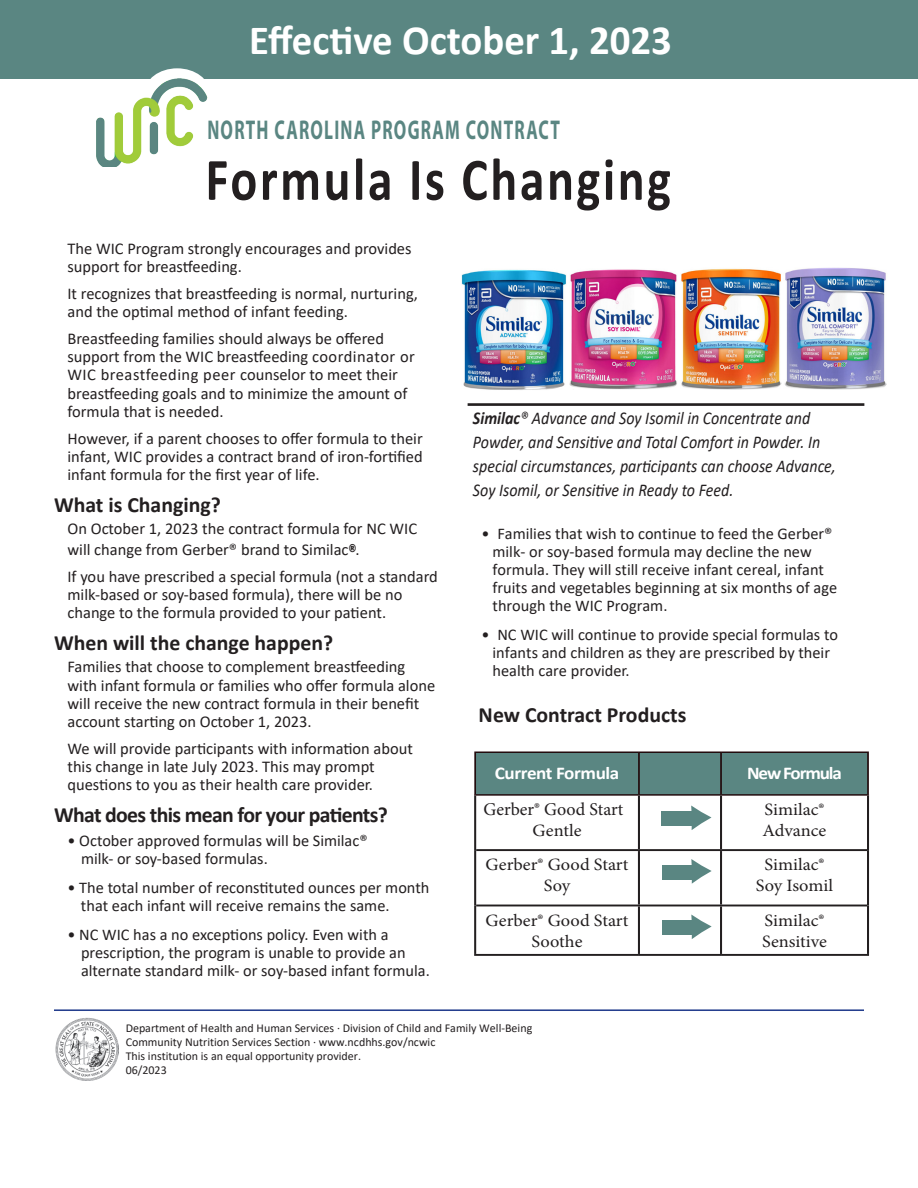
<style>
.page{position:relative;width:918px;height:1188px;background:#fff}
.page>*{position:absolute;margin:0;border:0;box-sizing:border-box;transform-origin:0 0}
.t1{font:700 60.75px "Calibri";letter-spacing:.05em;color:#231f20;scale:.83 1}
.t2{font:700 41.7px "Calibri";color:#fff}
.t3{font:700 27.15px "Myriad Pro";letter-spacing:.07em;color:#5a8682;scale:.64 1}
.Subhead{font:700 21.75px "Calibri";color:#231f20}
.Subhead-2{font:700 21.75px "Calibri";letter-spacing:-.03em;color:#231f20}
.bullet{font:700 21.75px "Calibri";color:#231f20}
.t4{font:italic 18px/24px "Calibri";color:#231f20;scale:.89 1}
.Subhead-3{font:700 18px "Calibri";letter-spacing:-.03em;color:#fff;scale:1.06 1}
.t5{font:18px "Minion Pro";letter-spacing:.005em;color:#231f20}
.t6{font:17.25px "Minion Pro";color:#231f20;scale:1.06 1}
.new_body{font:16.5px/18.3px "Calibri";color:#231f20}
.t7{font:16.35px/18.1px "Calibri";color:#231f20}
.t8{font:12px/14px "Calibri";color:#231f20}
.s1{font-weight:700}
</style>
<div class="page">
<div style="left:0;top:0;width:918px;height:79px;background:#5a8682"></div>
<div style="left:145px;top:68px;width:65px;height:49px;background:#fff;border-radius:50%"></div>
<img style="left:56px;top:1017px;width:63px;height:63px">
<img style="left:97px;top:79px;width:110px;height:88px">
<hr style="left:54px;top:1009px;width:810px;height:2px;background:#253f8e">
<hr style="left:468px;top:403px;width:396px;height:3px;background:#231f20">
<img style="left:681px;top:267px;width:206px;height:123px">
<img style="left:569px;top:269px;width:108px;height:120px">
<img style="left:462px;top:269px;width:104px;height:121px">
<div style="left:476px;top:753px;width:391px;height:41px;background:#5a8682"></div>
<hr style="left:474px;top:796px;width:2px;height:54px;background:#231f20">
<hr style="left:638px;top:796px;width:2px;height:53px;background:#231f20">
<hr style="left:720px;top:796px;width:2px;height:53px;background:#231f20">
<hr style="left:867px;top:796px;width:2px;height:54px;background:#231f20">
<hr style="left:474px;top:850px;width:2px;height:56px;background:#231f20">
<hr style="left:638px;top:851px;width:2px;height:54px;background:#231f20">
<hr style="left:720px;top:851px;width:2px;height:54px;background:#231f20">
<hr style="left:867px;top:850px;width:2px;height:56px;background:#231f20">
<hr style="left:474px;top:906px;width:2px;height:48px;background:#231f20">
<hr style="left:638px;top:906px;width:2px;height:48px;background:#231f20">
<hr style="left:720px;top:906px;width:2px;height:48px;background:#231f20">
<hr style="left:867px;top:906px;width:2px;height:48px;background:#231f20">
<hr style="left:476px;top:849px;width:163px;height:2px;background:#231f20">
<hr style="left:639px;top:849px;width:82px;height:2px;background:#231f20">
<hr style="left:721px;top:849px;width:146px;height:2px;background:#231f20">
<hr style="left:476px;top:905px;width:163px;height:1px;background:#231f20">
<hr style="left:639px;top:905px;width:82px;height:1px;background:#231f20">
<hr style="left:721px;top:905px;width:146px;height:1px;background:#231f20">
<hr style="left:474px;top:954px;width:165px;height:2px;background:#231f20">
<hr style="left:639px;top:954px;width:82px;height:2px;background:#231f20">
<hr style="left:721px;top:954px;width:148px;height:2px;background:#231f20">
<hr style="left:474px;top:751px;width:165px;height:2px;background:#220b0d">
<hr style="left:639px;top:751px;width:82px;height:2px;background:#220b0d">
<hr style="left:721px;top:751px;width:148px;height:2px;background:#220b0d">
<hr style="left:474px;top:794px;width:165px;height:2px;background:#220b0d">
<hr style="left:639px;top:794px;width:82px;height:2px;background:#220b0d">
<hr style="left:721px;top:794px;width:148px;height:2px;background:#220b0d">
<hr style="left:474px;top:753px;width:2px;height:41px;background:#220b0d">
<hr style="left:638px;top:753px;width:2px;height:41px;background:#220b0d">
<hr style="left:720px;top:753px;width:2px;height:41px;background:#220b0d">
<hr style="left:867px;top:753px;width:2px;height:41px;background:#220b0d">
<svg style="left:691px;top:806px;width:20px;height:24px"></svg>
<div style="left:662px;top:811px;width:33px;height:15px;background:#5a8682"></div>
<svg style="left:691px;top:859px;width:21px;height:25px"></svg>
<div style="left:662px;top:865px;width:33px;height:14px;background:#5a8682"></div>
<svg style="left:691px;top:915px;width:21px;height:24px"></svg>
<div style="left:662px;top:920px;width:33px;height:15px;background:#5a8682"></div>
<p class="t2" style="left:249px;top:11px;width:424px">Effective October 1, 2023</p>
<p class="t3" style="left:207px;top:113px;width:552px">NORTH CAROLINA PROGRAM CONTRACT</p>
<p class="t1" style="left:205px;top:137px;width:562px">Formula Is Changing</p>
<p class="new_body" style="left:68px;top:239px;width:346px">The WIC Program strongly encourages and provides support for breastfeeding.</p>
<p class="new_body" style="left:68px;top:284px;width:352px">It recognizes that breastfeeding is normal, nurturing, and the optimal method of infant feeding.</p>
<p class="new_body" style="left:68px;top:329px;width:349px">Breastfeeding families should always be offered support from the WIC breastfeeding coordinator or WIC breastfeeding peer counselor to meet their breastfeeding goals and to minimize the amount of formula that is needed.</p>
<p class="new_body" style="left:68px;top:428px;width:357px;text-align:justify">However, if a parent chooses to offer formula to their infant, WIC provides a contract brand of iron-fortified infant formula for the first year of life.</p>
<p class="Subhead" style="left:54px;top:489px;width:168px">What is Changing?</p>
<p class="new_body" style="left:68px;top:518px;width:351px;line-height:20.9px">On October 1, 2023 the contract formula for NC WIC will change from Gerber® brand to Similac<sup>®</sup>.</p>
<p class="new_body" style="left:68px;top:567px;width:372px">If you have prescribed a special formula (not a standard milk-based or soy-based formula), there will be no change to the formula provided to your patient.</p>
<p class="Subhead" style="left:54px;top:627px;width:281px">When will the change happen?</p>
<p class="new_body" style="left:68px;top:657px;width:369px">Families that choose to complement breastfeeding with infant formula or families who offer formula alone will receive the new contract formula in their benefit account starting on October 1, 2023.</p>
<p class="new_body" style="left:68px;top:739px;width:347px">We will provide participants with information about this change in late July 2023. This may prompt questions to you as their health care provider.</p>
<p class="Subhead-2" style="left:54px;top:799px;width:336px">What does this mean for your patients?</p>
<p class="t7" style="left:81px;top:831px;width:288px;text-indent:-14px">• October approved formulas will be Similac® milk- or soy-based formulas.</p>
<p class="t7" style="left:81px;top:878px;width:350px;text-indent:-13px">• The total number of reconstituted ounces per month that each infant will receive remains the same.</p>
<p class="t7" style="left:81px;top:925px;width:350px;text-indent:-14px">• NC WIC has a no exceptions policy. Even with a prescription, the program is unable to provide an alternate standard milk- or soy-based infant formula.</p>
<p class="t4" style="left:473px;top:405px;width:409px"><span class="s1">Similac</span>® Advance and Soy Isomil in Concentrate and Powder, and Sensitive and Total Comfort in Powder. In special circumstances, participants can choose Advance, Soy Isomil, or Sensitive in Ready to Feed.</p>
<p class="t7" style="left:493px;top:524px;width:346px;text-indent:-11px">• Families that wish to continue to feed the Gerber® milk- or soy-based formula may decline the new formula. They will still receive infant cereal, infant fruits and vegetables beginning at six months of age through the WIC Program.</p>
<p class="t7" style="left:493px;top:625px;width:347px;text-indent:-11px">• NC WIC will continue to provide special formulas to infants and children as they are prescribed by their health care provider.</p>
<p class="bullet" style="left:479px;top:700px;width:209px">New Contract Products</p>
<p class="Subhead-3" style="left:495px;top:761px;width:119px">Current Formula</p>
<p class="Subhead-3" style="left:747px;top:761px;width:91px">New Formula</p>
<p class="t5" style="left:483px;top:798px;width:142px">Gerber® Good Start</p>
<p class="t6" style="left:533px;top:819px;width:48px">Gentle</p>
<p class="t6" style="left:765px;top:798px;width:58px">Similac®</p>
<p class="t6" style="left:763px;top:819px;width:62px">Advance</p>
<p class="t6" style="left:486px;top:853px;width:136px">Gerber® Good Start</p>
<p class="t6" style="left:544px;top:874px;width:26px">Soy</p>
<p class="t6" style="left:486px;top:909px;width:136px">Gerber® Good Start</p>
<p class="t6" style="left:532px;top:929px;width:50px">Soothe</p>
<p class="t6" style="left:765px;top:853px;width:58px">Similac®</p>
<p class="t6" style="left:756px;top:874px;width:74px">Soy Isomil</p>
<p class="t6" style="left:765px;top:909px;width:58px">Similac®</p>
<p class="t6" style="left:762px;top:929px;width:63px">Sensitive</p>
<p class="t8" style="left:126px;top:1021px;width:408px">Department of Health and Human Services · Division of Child and Family Well-Being Community Nutrition Services Section · www.ncdhhs.gov/ncwic<br>This institution is an equal opportunity provider.<br>06/2023</p>
</div>
